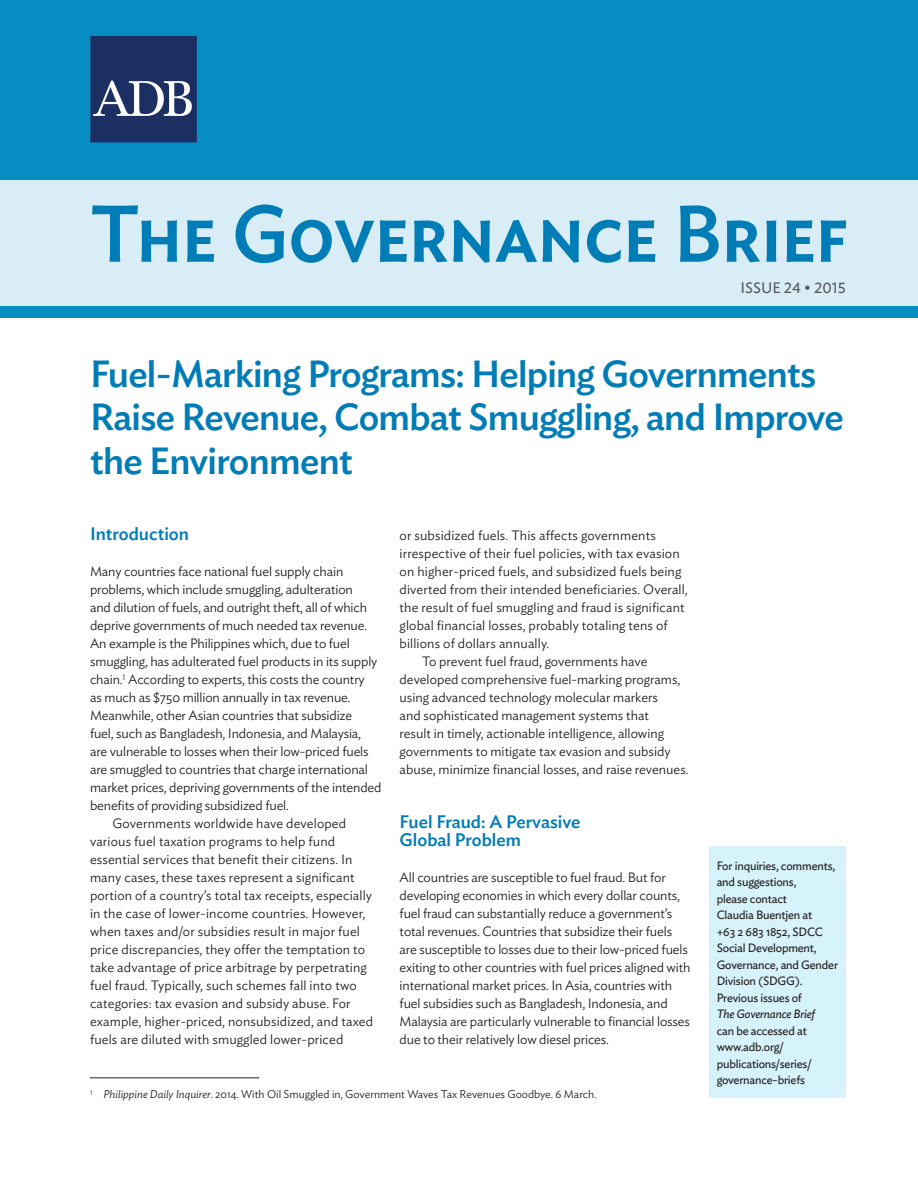
<style>
.page{position:relative;width:918px;height:1188px;background:#fff}
.page>*{position:absolute;margin:0;border:0;box-sizing:border-box;transform-origin:0 0}
.t1{font:500 79.5px "Ideal Sans";letter-spacing:-.01em;color:#007cb6}
.t2{font:500 37.5px/43.5px "Ideal Sans";letter-spacing:-.02em;color:#007cb6}
.t3{font:500 18px/18px "Ideal Sans";color:#007cb6}
.t4{font:15px "Ideal Sans";color:#57585a}
.t5{font:300 13.5px/18px "Ideal Sans";letter-spacing:-.005em;color:#231f20}
.t6{font:12px/16.5px "Ideal Sans";letter-spacing:-.015em;color:#231f20}
.t7{font:italic 12px "Ideal Sans";letter-spacing:-.015em;color:#231f20}
.t8{font:300 11.25px "Ideal Sans";color:#231f20}
.s1{font-style:italic}
</style>
<div class="page">
<div style="left:0;top:0;width:918px;height:317px;background:#068dc2"></div>
<div style="left:0;top:180px;width:918px;height:126px;background:#d8edf5"></div>
<div style="left:90px;top:36px;width:107px;height:106px;background:#1b2f62"></div>
<svg style="left:93px;top:81px;width:99px;height:35px"></svg>
<div style="left:709px;top:846px;width:137px;height:252px;background:#d6f2fa"></div>
<hr style="left:90px;top:1078px;width:169px;height:1px;background:#231f20">
<h1 class="t1" style="left:90px;top:173px;width:760px">The Governance Brief</h1>
<p class="t4" style="left:740px;top:276px;width:107px">ISSUE 24 • 2015</p>
<h2 class="t2" style="left:90px;top:349px;width:755px">Fuel-Marking Programs: Helping Governments<br>Raise Revenue, Combat Smuggling, and Improve the Environment</h2>
<h3 class="t3" style="left:90px;top:523px;width:101px">Introduction</h3>
<p class="t5" style="left:90px;top:561px;width:255px">Many countries face national fuel supply chain</p>
<p class="t5" style="left:90px;top:579px;width:264px">problems, which include smuggling, adulteration</p>
<p class="t5" style="left:90px;top:597px;width:279px">and dilution of fuels, and outright theft, all of which</p>
<p class="t5" style="left:90px;top:615px;width:279px">deprive governments of much needed tax revenue.</p>
<p class="t5" style="left:90px;top:633px;width:261px">An example is the Philippines which, due to fuel</p>
<p class="t5" style="left:90px;top:651px;width:289px">smuggling, has adulterated fuel products in its supply</p>
<p class="t5" style="left:90px;top:669px;width:276px">chain.<sup>1</sup> According to experts, this costs the country</p>
<p class="t5" style="left:90px;top:687px;width:262px">as much as $750 million annually in tax revenue.</p>
<p class="t5" style="left:90px;top:705px;width:264px">Meanwhile, other Asian countries that subsidize</p>
<p class="t5" style="left:90px;top:723px;width:273px">fuel, such as Bangladesh, Indonesia, and Malaysia,</p>
<p class="t5" style="left:90px;top:741px;width:280px">are vulnerable to losses when their low-priced fuels</p>
<p class="t5" style="left:90px;top:759px;width:280px">are smuggled to countries that charge international</p>
<p class="t5" style="left:90px;top:777px;width:293px">market prices, depriving governments of the intended</p>
<p class="t5" style="left:90px;top:795px;width:200px">benefits of providing subsidized fuel.</p>
<p class="t5" style="left:113px;top:813px;width:235px">Governments worldwide have developed</p>
<p class="t5" style="left:90px;top:831px;width:247px">various fuel taxation programs to help fund</p>
<p class="t5" style="left:90px;top:849px;width:264px">essential services that benefit their citizens. In</p>
<p class="t5" style="left:90px;top:867px;width:266px">many cases, these taxes represent a significant</p>
<p class="t5" style="left:90px;top:885px;width:284px">portion of a country’s total tax receipts, especially</p>
<p class="t5" style="left:90px;top:903px;width:277px">in the case of lower-income countries. However,</p>
<p class="t5" style="left:90px;top:921px;width:271px">when taxes and/or subsidies result in major fuel</p>
<p class="t5" style="left:90px;top:939px;width:277px">price discrepancies, they offer the temptation to</p>
<p class="t5" style="left:90px;top:957px;width:278px">take advantage of price arbitrage by perpetrating</p>
<p class="t5" style="left:90px;top:975px;width:268px">fuel fraud. Typically, such schemes fall into two</p>
<p class="t5" style="left:90px;top:993px;width:262px">categories: tax evasion and subsidy abuse. For</p>
<p class="t5" style="left:90px;top:1011px;width:285px">example, higher-priced, nonsubsidized, and taxed</p>
<p class="t5" style="left:90px;top:1029px;width:255px">fuels are diluted with smuggled lower-priced</p>
<p class="t5" style="left:400px;top:525px;width:258px">or subsidized fuels. This affects governments</p>
<p class="t5" style="left:400px;top:543px;width:282px">irrespective of their fuel policies, with tax evasion</p>
<p class="t5" style="left:400px;top:561px;width:283px">on higher-priced fuels, and subsidized fuels being</p>
<p class="t5" style="left:400px;top:579px;width:290px">diverted from their intended beneficiaries. Overall,</p>
<p class="t5" style="left:400px;top:597px;width:287px">the result of fuel smuggling and fraud is significant</p>
<p class="t5" style="left:400px;top:615px;width:270px">global financial losses, probably totaling tens of</p>
<p class="t5" style="left:400px;top:633px;width:151px">billions of dollars annually.</p>
<p class="t5" style="left:422px;top:651px;width:227px">To prevent fuel fraud, governments have</p>
<p class="t5" style="left:400px;top:669px;width:282px">developed comprehensive fuel-marking programs,</p>
<p class="t5" style="left:400px;top:687px;width:260px">using advanced technology molecular markers</p>
<p class="t5" style="left:400px;top:705px;width:251px">and sophisticated management systems that</p>
<p class="t5" style="left:400px;top:723px;width:266px">result in timely, actionable intelligence, allowing</p>
<p class="t5" style="left:400px;top:741px;width:273px">governments to mitigate tax evasion and subsidy</p>
<p class="t5" style="left:400px;top:759px;width:290px">abuse, minimize financial losses, and raise revenues.</p>
<h3 class="t3" style="left:400px;top:811px;width:182px">Fuel Fraud: A Pervasive<br>Global Problem</h3>
<p class="t5" style="left:400px;top:867px;width:292px">All countries are susceptible to fuel fraud. But for developing economies in which every dollar counts, fuel fraud can substantially reduce a government’s total revenues. Countries that subsidize their fuels are susceptible to losses due to their low-priced fuels exiting to other countries with fuel prices aligned with international market prices. In Asia, countries with fuel subsidies such as Bangladesh, Indonesia, and Malaysia are particularly vulnerable to financial losses due to their relatively low diesel prices.</p>
<p class="t8" style="left:90px;top:1086px;width:508px"><sup>1</sup> <span class="s1">Philippine Daily Inquirer</span>. 2014. With Oil Smuggled in, Government Waves Tax Revenues Goodbye. 6 March.</p>
<p class="t6" style="left:717px;top:856px;width:123px">For inquiries, comments, and suggestions,<br>please contact<br>Claudia Buentjen at<br>+63 2 683 1852, SDCC<br>Social Development,<br>Governance, and Gender<br>Division (SDGG).<br>Previous issues of</p>
<p class="t7" style="left:717px;top:1005px;width:100px">The Governance Brief</p>
<p class="t6" style="left:717px;top:1021px;width:96px">can be accessed at www.adb.org/ publications/series/ governance-briefs</p>
</div>
